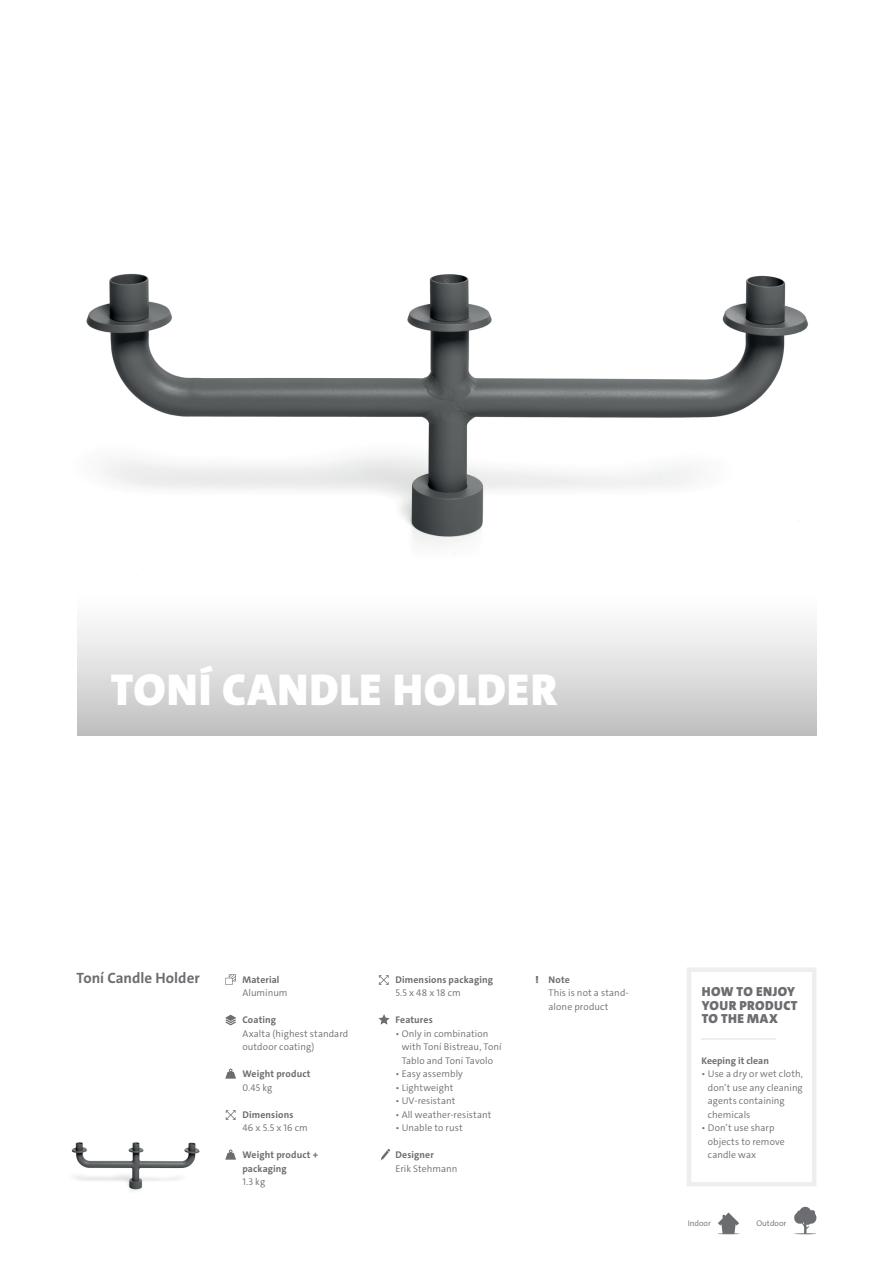
<style>
.page{position:relative;width:893px;height:1263px;background:#fff}
.page>*{position:absolute;margin:0;border:0;box-sizing:border-box;transform-origin:0 0}
.t1{font:900 45px "The Sans C4 s";letter-spacing:.02em;color:#fff}
.t2{font:700 15px "The Sans C4 s";color:#6c6d70}
.t3{font:900 13.2px/13.5px "The Sans C4 s";letter-spacing:.03em;color:#6c6d70}
.t4{font:300 9.75px/13.5px "The Sans C4 s";letter-spacing:.01em;color:#6c6d70}
.t5{font:700 9.75px/13.5px "The Sans C4 s";letter-spacing:.015em;color:#6c6d70}
.t6{font:300 8.25px "The Sans C4 s";color:#6c6d70}
.s1{font-weight:900}
.s2{font-weight:700}
</style>
<div class="page">
<img style="left:86px;top:273px;width:722px;height:303px">
<div style="left:687px;top:967px;width:129px;height:219px;background:#fff;border:4px solid #eeeeef"></div>
<div style="left:77px;top:587px;width:739px;height:149px;background:linear-gradient(to bottom,#fff,#c2c0c1)"></div>
<svg style="left:225px;top:974px;width:11px;height:11px"></svg>
<svg style="left:225px;top:1015px;width:11px;height:10px"></svg>
<svg style="left:225px;top:1068px;width:11px;height:11px"></svg>
<svg style="left:226px;top:1110px;width:10px;height:10px"></svg>
<svg style="left:225px;top:1149px;width:11px;height:11px"></svg>
<svg style="left:379px;top:975px;width:10px;height:10px"></svg>
<svg style="left:378px;top:1014px;width:12px;height:11px"></svg>
<svg style="left:381px;top:1149px;width:9px;height:11px"></svg>
<svg style="left:717px;top:1212px;width:23px;height:22px"></svg>
<svg style="left:794px;top:1206px;width:23px;height:28px"></svg>
<img style="left:71px;top:1142px;width:129px;height:49px">
<h1 class="t1" style="left:111px;top:661px;width:448px">TONÍ CANDLE HOLDER</h1>
<h2 class="t2" style="left:77px;top:968px;width:125px">Toní Candle Holder</h2>
<p class="t5" style="left:242px;top:973px;width:39px">Material</p>
<p class="t4" style="left:242px;top:986px;width:47px">Aluminum</p>
<p class="t5" style="left:242px;top:1013px;width:35px">Coating</p>
<p class="t4" style="left:242px;top:1027px;width:107px">Axalta (highest standard outdoor coating)</p>
<p class="t5" style="left:242px;top:1067px;width:70px">Weight product</p>
<p class="t4" style="left:242px;top:1081px;width:31px">0.45 kg</p>
<p class="t5" style="left:242px;top:1108px;width:53px">Dimensions</p>
<p class="t4" style="left:242px;top:1121px;width:67px">46 x 5.5 x 16 cm</p>
<p class="t5" style="left:242px;top:1148px;width:77px">Weight product + packaging</p>
<p class="t4" style="left:242px;top:1175px;width:24px">1.3 kg</p>
<p class="t5" style="left:395px;top:973px;width:99px">Dimensions packaging</p>
<p class="t4" style="left:395px;top:986px;width:67px">5.5 x 48 x 18 cm</p>
<p class="t5" style="left:395px;top:1013px;width:39px">Features</p>
<p class="t4" style="left:402px;top:1027px;width:102px;text-indent:-6px">• Only in combination with Toní Bistreau, Toní<br>Tablo and Toní Tavolo</p>
<p class="t4" style="left:395px;top:1067px;width:69px">• Easy assembly</p>
<p class="t4" style="left:395px;top:1081px;width:59px">• Lightweight</p>
<p class="t4" style="left:395px;top:1094px;width:62px">• UV-resistant</p>
<p class="t4" style="left:395px;top:1108px;width:97px">• All weather-resistant</p>
<p class="t4" style="left:395px;top:1121px;width:69px">• Unable to rust</p>
<p class="t5" style="left:395px;top:1148px;width:40px">Designer</p>
<p class="t4" style="left:395px;top:1162px;width:63px">Erik Stehmann</p>
<p class="t4" style="left:549px;top:973px;width:82px;text-indent:-13px"><span class="s1">!</span> <span class="s2">Note<br></span>This is not a stand&shy;alone product</p>
<h3 class="t3" style="left:702px;top:985px;width:97px">HOW TO ENJOY<br>YOUR PRODUCT<br>TO THE MAX</h3>
<p class="t5" style="left:702px;top:1054px;width:69px">Keeping it clean</p>
<p class="t4" style="left:708px;top:1067px;width:97px;text-indent:-6px">• Use a dry or wet cloth, don’t use any cleaning agents containing chemicals</p>
<p class="t4" style="left:708px;top:1121px;width:78px;text-indent:-6px">• Don’t use sharp objects to remove candle wax</p>
<p class="t6" style="left:688px;top:1217px;width:25px">Indoor</p>
<p class="t6" style="left:756px;top:1217px;width:32px">Outdoor</p>
</div>
